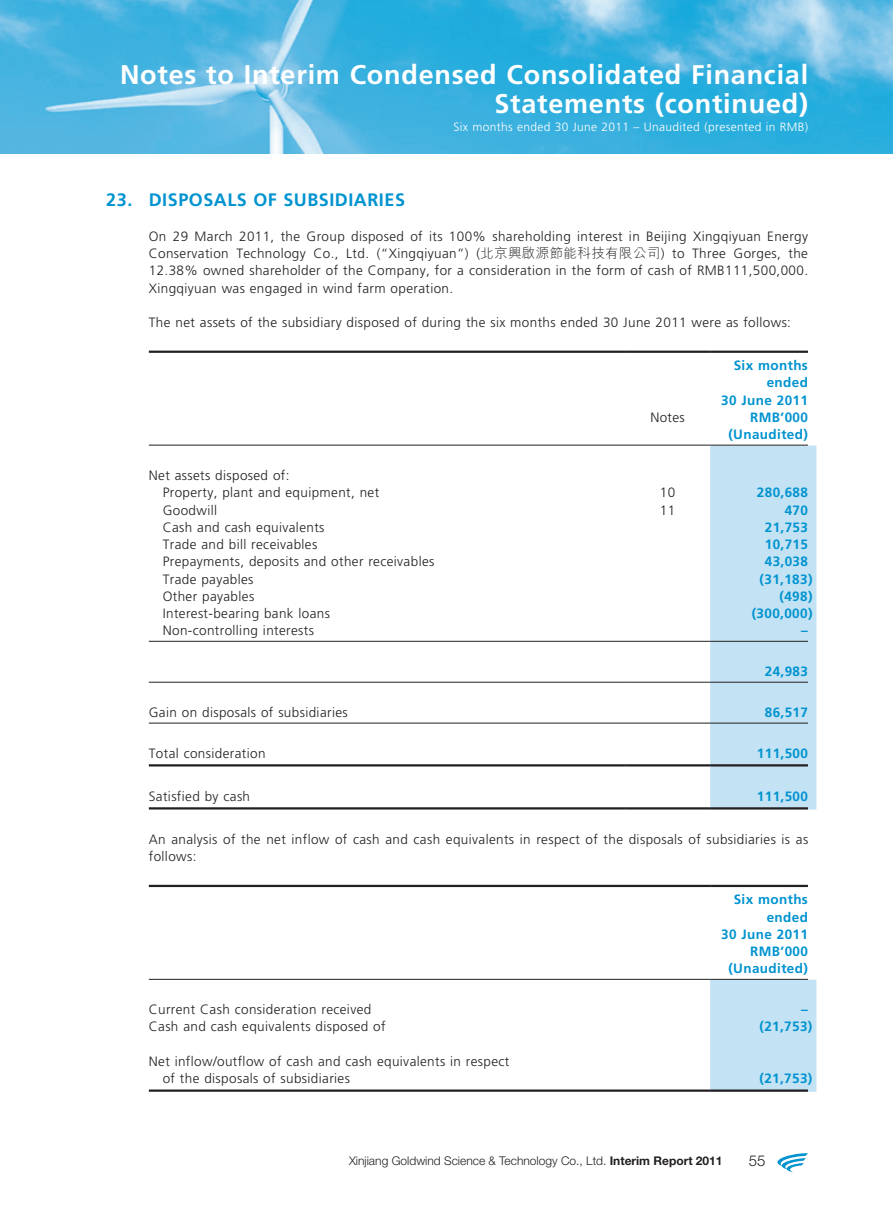
<style>
.page{position:relative;width:893px;height:1212px;background:#fff}
.page>*{position:absolute;margin:0;border:0;box-sizing:border-box;transform-origin:0 0}
.t1{font:700 27px/28.5px "Frutiger LT Std";letter-spacing:.03em;color:#fff;text-align:right}
.t2{font:700 18px "Frutiger LT Std";letter-spacing:.03em;color:#0093d0}
.t3{font:300 15px "Helvetica Neue LT Std";color:#231f20}
.t4{font:300 13.5px/17.2px "Frutiger LT Std";letter-spacing:.03em;color:#231f20}
.t5{font:700 13.5px/17.2px "Frutiger LT Std";letter-spacing:.03em;color:#0093d0;text-align:right}
.t6{font:300 12px "Helvetica Neue LT Std";color:#231f20}
.t7{font:300 12px "Frutiger LT Std";letter-spacing:.03em;color:#fff}
.s1{font-family:"M Hei HK"}
.s2{font-weight:700}
</style>
<div class="page">
<svg style="left:777px;top:1153px;width:31px;height:19px"></svg>
<img style="left:0;top:0;width:893px;height:153px">
<div style="left:710px;top:445px;width:106px;height:364px;background:#c3e2f3"></div>
<hr style="left:149px;top:351px;width:476px;height:2px;background:#231f20">
<hr style="left:625px;top:351px;width:85px;height:2px;background:#231f20">
<hr style="left:710px;top:351px;width:98px;height:2px;background:#231f20">
<hr style="left:149px;top:445px;width:476px;height:1px;background:#231f20">
<hr style="left:625px;top:445px;width:85px;height:1px;background:#231f20">
<hr style="left:710px;top:445px;width:98px;height:1px;background:#231f20">
<hr style="left:149px;top:641px;width:476px;height:1px;background:#231f20">
<hr style="left:625px;top:641px;width:85px;height:1px;background:#231f20">
<hr style="left:710px;top:641px;width:98px;height:1px;background:#231f20">
<hr style="left:149px;top:682px;width:476px;height:1px;background:#231f20">
<hr style="left:625px;top:682px;width:85px;height:1px;background:#231f20">
<hr style="left:710px;top:682px;width:98px;height:1px;background:#231f20">
<hr style="left:149px;top:723px;width:476px;height:1px;background:#231f20">
<hr style="left:625px;top:723px;width:85px;height:1px;background:#231f20">
<hr style="left:710px;top:723px;width:98px;height:1px;background:#231f20">
<hr style="left:149px;top:764px;width:476px;height:2px;background:#231f20">
<hr style="left:625px;top:764px;width:85px;height:2px;background:#231f20">
<hr style="left:710px;top:764px;width:98px;height:2px;background:#231f20">
<hr style="left:149px;top:807px;width:476px;height:2px;background:#231f20">
<hr style="left:625px;top:807px;width:85px;height:2px;background:#231f20">
<hr style="left:710px;top:807px;width:98px;height:2px;background:#231f20">
<div style="left:710px;top:980px;width:106px;height:112px;background:#c3e2f3"></div>
<hr style="left:149px;top:885px;width:561px;height:2px;background:#231f20">
<hr style="left:710px;top:885px;width:98px;height:2px;background:#231f20">
<hr style="left:149px;top:979px;width:561px;height:1px;background:#231f20">
<hr style="left:710px;top:979px;width:98px;height:1px;background:#231f20">
<hr style="left:149px;top:1089px;width:561px;height:3px;background:#231f20">
<hr style="left:710px;top:1089px;width:98px;height:3px;background:#231f20">
<h1 class="t1" style="left:120px;top:61px;width:690px">Notes to Interim Condensed Consolidated Financial<br>Statements (continued)</h1>
<p class="t7" style="left:453px;top:120px;width:356px">Six months ended 30 June 2011 – Unaudited (presented in RMB)</p>
<h2 class="t2" style="left:106px;top:189px;width:300px">23. DISPOSALS OF SUBSIDIARIES</h2>
<p class="t4" style="left:149px;top:228px;width:661px;text-align:justify">On 29 March 2011, the Group disposed of its 100% shareholding interest in Beijing Xingqiyuan Energy Conservation Technology Co., Ltd. (“Xingqiyuan”) (<span class="s1">北京興啟源節能科技有限公司</span>) to Three Gorges, the 12.38% owned shareholder of the Company, for a consideration in the form of cash of RMB111,500,000.<br>Xingqiyuan was engaged in wind farm operation.</p>
<p class="t4" style="left:149px;top:314px;width:644px">The net assets of the subsidiary disposed of during the six months ended 30 June 2011 were as follows:</p>
<p class="t5" style="left:721px;top:357px;width:88px">Six months ended<br>30 June 2011</p>
<p class="t4" style="left:650px;top:409px;width:36px">Notes</p>
<p class="t5" style="left:728px;top:409px;width:81px">RMB’000 (Unaudited)</p>
<p class="t4" style="left:163px;top:467px;width:218px;text-indent:-14px">Net assets disposed of:<br>Property, plant and equipment, net</p>
<p class="t4" style="left:660px;top:484px;width:17px">10</p>
<p class="t5" style="left:757px;top:484px;width:53px">280,688</p>
<p class="t4" style="left:163px;top:501px;width:56px">Goodwill</p>
<p class="t4" style="left:660px;top:501px;width:17px">11</p>
<p class="t5" style="left:785px;top:501px;width:25px">470</p>
<p class="t4" style="left:163px;top:519px;width:163px">Cash and cash equivalents</p>
<p class="t5" style="left:765px;top:518px;width:45px">21,753</p>
<p class="t4" style="left:163px;top:536px;width:156px">Trade and bill receivables</p>
<p class="t5" style="left:765px;top:536px;width:45px">10,715</p>
<p class="t4" style="left:163px;top:553px;width:273px">Prepayments, deposits and other receivables</p>
<p class="t5" style="left:765px;top:553px;width:45px">43,038</p>
<p class="t4" style="left:163px;top:570px;width:92px">Trade payables</p>
<p class="t5" style="left:760px;top:570px;width:54px">(31,183)</p>
<p class="t4" style="left:163px;top:588px;width:93px">Other payables</p>
<p class="t5" style="left:779px;top:587px;width:35px">(498)</p>
<p class="t4" style="left:163px;top:605px;width:169px">Interest-bearing bank loans</p>
<p class="t5" style="left:752px;top:605px;width:62px">(300,000)</p>
<p class="t4" style="left:163px;top:622px;width:153px">Non-controlling interests</p>
<p class="t5" style="left:801px;top:622px;width:8px">–</p>
<p class="t5" style="left:765px;top:663px;width:45px">24,983</p>
<p class="t4" style="left:149px;top:704px;width:200px">Gain on disposals of subsidiaries</p>
<p class="t5" style="left:765px;top:704px;width:45px">86,517</p>
<p class="t4" style="left:149px;top:745px;width:118px">Total consideration</p>
<p class="t5" style="left:757px;top:745px;width:53px">111,500</p>
<p class="t4" style="left:149px;top:788px;width:103px">Satisfied by cash</p>
<p class="t5" style="left:757px;top:788px;width:53px">111,500</p>
<p class="t4" style="left:149px;top:831px;width:661px">An analysis of the net inflow of cash and cash equivalents in respect of the disposals of subsidiaries is as follows:</p>
<p class="t5" style="left:721px;top:891px;width:88px">Six months ended<br>30 June 2011<br>RMB’000 (Unaudited)</p>
<p class="t4" style="left:149px;top:1001px;width:224px">Current Cash consideration received</p>
<p class="t5" style="left:801px;top:1001px;width:8px">–</p>
<p class="t4" style="left:149px;top:1018px;width:238px">Cash and cash equivalents disposed of</p>
<p class="t5" style="left:759px;top:1018px;width:54px">(21,753)</p>
<p class="t4" style="left:163px;top:1053px;width:348px;text-indent:-14px">Net inflow/outflow of cash and cash equivalents in respect of the disposals of subsidiaries</p>
<p class="t5" style="left:759px;top:1070px;width:54px">(21,753)</p>
<p class="t6" style="left:349px;top:1153px;width:375px">Xinjiang Goldwind Science &amp; Technology Co., Ltd. <span class="s2">Interim Report 2011</span></p>
<p class="t3" style="left:749px;top:1151px;width:18px">55</p>
</div>
